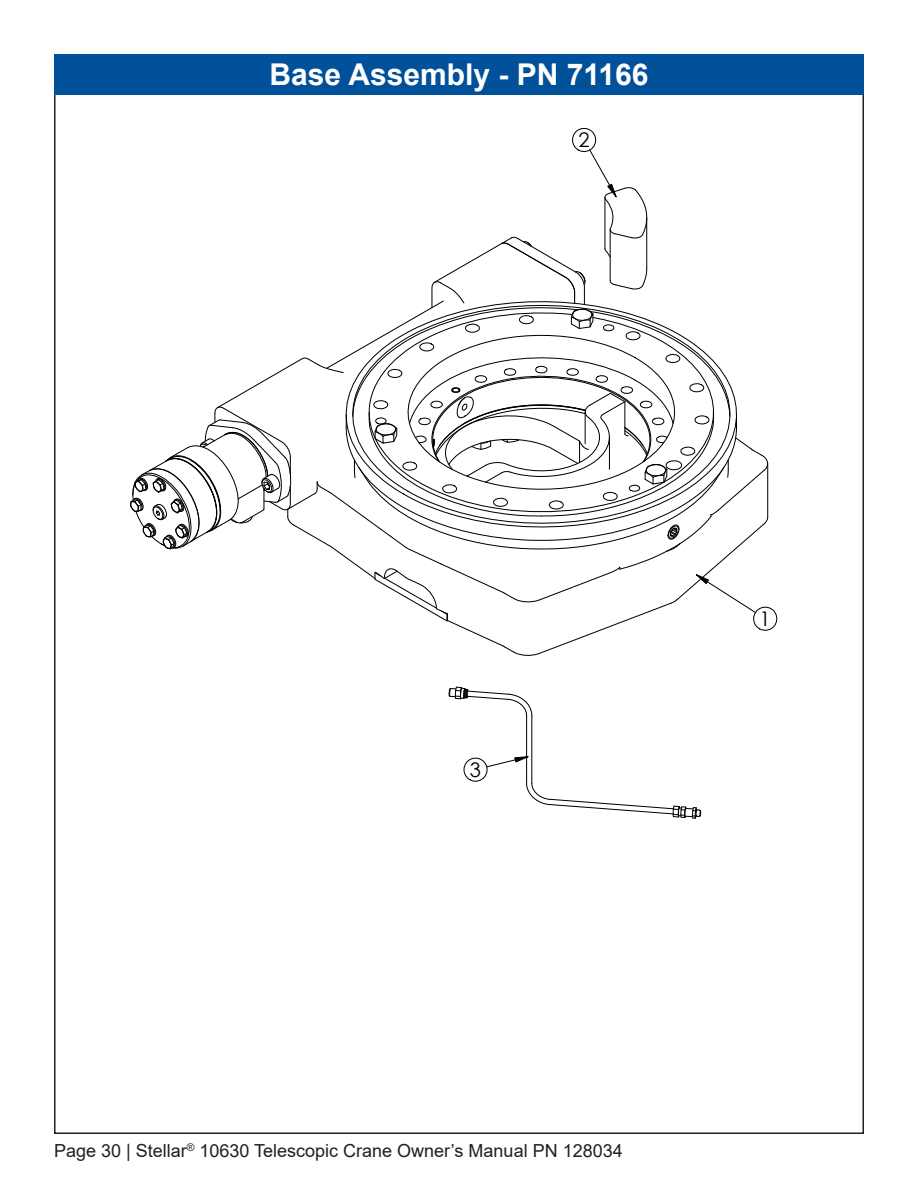
<style>
.page{position:relative;width:918px;height:1188px;background:#fff}
.page>*{position:absolute;margin:0;border:0;box-sizing:border-box;transform-origin:0 0}
.TOC_Page_Heading_White{font:700 30px "Arial";color:#fff}
.t1{font:20.1px "Century Gothic";color:#000}
.t2{font:18px "Arial";color:#231f20}
</style>
<div class="page">
<div style="left:54px;top:54px;width:810px;height:40px;background:#01519a"></div>
<hr style="left:526px;top:715px;width:1px;height:68px;background:#000">
<hr style="left:531px;top:715px;width:1px;height:68px;background:#000">
<svg style="left:448px;top:686px;width:85px;height:30px"></svg>
<svg style="left:463px;top:755px;width:239px;height:64px"></svg>
<svg style="left:130px;top:127px;width:648px;height:529px"></svg>
<p class="TOC_Page_Heading_White" style="left:269px;top:53px;width:381px">Base Assembly - PN 71166</p>
<p class="t1" style="left:578px;top:126px;width:13px">2</p>
<p class="t1" style="left:470px;top:755px;width:13px">3</p>
<p class="t1" style="left:760px;top:604px;width:13px">1</p>
<p class="t2" style="left:54px;top:1139px;width:570px">Page 30 | Stellar<sup>®</sup> 10630 Telescopic Crane Owner’s Manual PN 128034</p>
</div>
